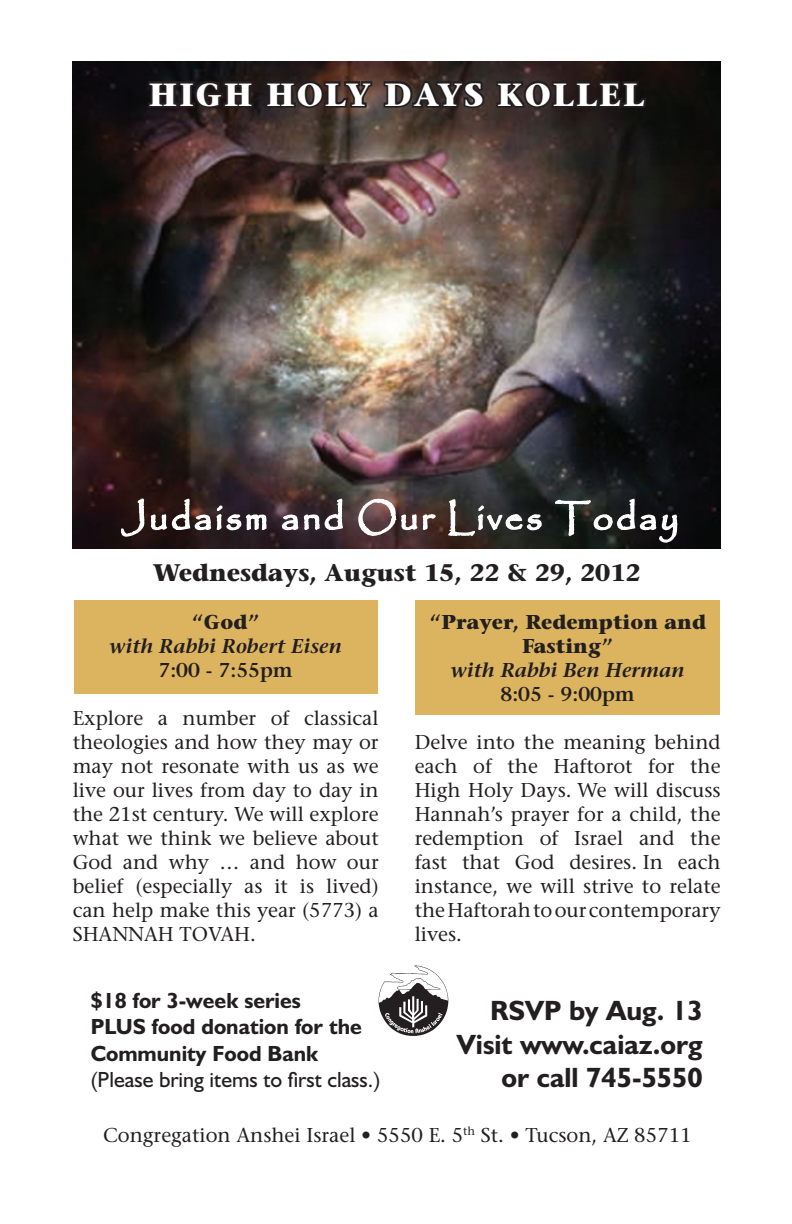
<style>
.page{position:relative;width:792px;height:1224px;background:#fff}
.page>*{position:absolute;margin:0;border:0;box-sizing:border-box;transform-origin:0 0}
.t1{font:700 32px "Stone Serif";letter-spacing:.06em;color:#fff}
.t2{font:700 28px/33.6px "Humanist 521 BT";color:#231f20;text-align:right}
.t3{font:700 24px "Stone Serif";color:#231f20}
.t4{font:700 22px/26.4px "Humanist 521 BT";color:#231f20}
.t5{font:20px/24px "Stone Serif";color:#231f20;text-align:justify}
.t6{font:italic 600 20px/24px "Stone Serif";color:#231f20;text-align:center}
.t7{font:700 20px/24px "Stone Serif";color:#231f20;text-align:center}
.t8{font:600 20px "Stone Serif";color:#231f20}
.s1{font-weight:700;font-style:normal}
.s2{font-weight:400}
</style>
<div class="page">
<div style="left:74px;top:600px;width:304px;height:93px;background:#dcb460"></div>
<div style="left:416px;top:600px;width:304px;height:114px;background:#dcb460"></div>
<img style="left:73px;top:62px;width:648px;height:487px">
<svg style="left:146px;top:78px;width:110px;height:32px;background:#1e1a1b"></svg>
<svg style="left:263px;top:79px;width:111px;height:31px;background:#352926"></svg>
<svg style="left:382px;top:78px;width:104px;height:32px;background:#322927"></svg>
<svg style="left:494px;top:79px;width:155px;height:31px;background:#251e1e"></svg>
<svg style="left:120px;top:376px;width:148px;height:173px;background:#3c3030"></svg>
<svg style="left:281px;top:472px;width:63px;height:77px;background:#504345"></svg>
<img style="left:355px;top:451px;width:82px;height:86px">
<svg style="left:446px;top:497px;width:97px;height:52px;background:#494643"></svg>
<svg style="left:553px;top:472px;width:126px;height:77px;background:#313433"></svg>
<img style="left:378px;top:965px;width:71px;height:71px">
<p class="t1" style="left:149px;top:75px;width:497px">high holy days Kollel</p>
<p class="t3" style="left:153px;top:557px;width:489px">Wednesdays, August 15, 22 &amp; 29, 2012</p>
<p class="t6" style="left:110px;top:611px;width:234px"><span class="s1">“God”<br></span>with Rabbi Robert Eisen</p>
<p class="t8" style="left:159px;top:659px;width:136px">7:00 - 7:55pm</p>
<p class="t5" style="left:73px;top:707px;width:308px">Explore a number of classical theologies and how they may or may not resonate with us as we live our lives from day to day in the 21st century. We will explore what we think we believe about God and why … and how our belief (especially as it is lived) can help make this year (5773) a SHANNAH TOVAH.</p>
<p class="t7" style="left:429px;top:610px;width:278px">“Prayer, Redemption and<br>Fasting”</p>
<p class="t6" style="left:451px;top:659px;width:235px">with Rabbi Ben Herman</p>
<p class="t8" style="left:501px;top:683px;width:136px">8:05 - 9:00pm</p>
<p class="t5" style="left:415px;top:731px;width:308px">Delve into the meaning behind each of the Haftorot for the High Holy Days. We will discuss Hannah’s prayer for a child, the redemption of Israel and the fast that God desires. In each instance, we will strive to relate the Haftorah to our contemporary lives.</p>
<p class="t4" style="left:91px;top:987px;width:291px">$18 for 3-week series<br>PLUS food donation for the<br>Community Food Bank <span class="s2">(Please bring items to first class.)</span></p>
<p class="t2" style="left:457px;top:993px;width:247px">RSVP by Aug. 13<br>Visit www.caiaz.org or call 745-5550</p>
<p class="t5" style="left:103px;top:1123px;width:590px">Congregation Anshei Israel • 5550 E. 5<sup>th</sup> St. • Tucson, AZ 85711</p>
</div>
